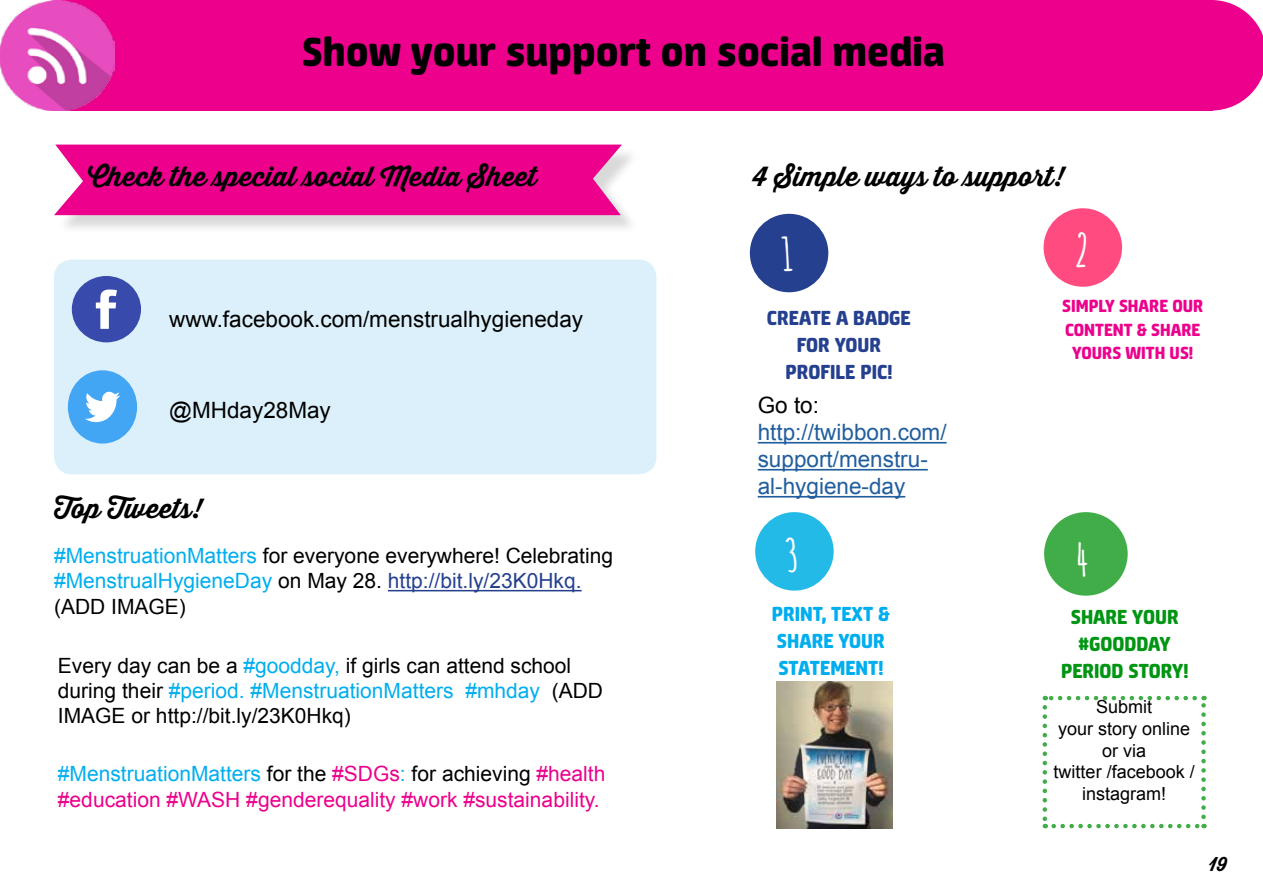
<style>
.page{position:relative;width:1263px;height:893px;background:#fff}
.page>*{position:absolute;margin:0;border:0;box-sizing:border-box;transform-origin:0 0}
.t1{font:800 45px "Neuron";color:#000}
.t2{font:700 45px "Amatic SC";color:#fff}
.t3{font:700 27px "Thirsty Script";color:#000}
.t4{font:22.5px "Arial";color:#000}
.t5{font:22.5px/27px "Arial";color:#215e9e}
.t6{font:800 22.5px/27px "Neuron";color:#25408f;text-align:center}
.t7{font:800 22.5px/27px "Neuron";color:#00aeef}
.t8{font:800 22.5px/27px "Neuron";color:#009512;text-align:center}
.t9{font:21px/25.2px "Arial";color:#000}
.t10{font:21px/25.2px "Arial";color:#ec008c}
.t11{font:800 19.5px/23.4px "Neuron";color:#ec008c;text-align:center}
.t12{font:700 19.5px "Thirsty Script";color:#000}
.t13{font:18px/21.6px "Arial";color:#000;text-align:center}
.s1{color:#00aeef}
.s2{color:#25408f}
.s3{color:#000}
</style>
<div class="page">
<div style="left:59px;top:0;width:1154px;height:111px;background:#ec008c"></div>
<div style="left:54px;top:260px;width:602px;height:214px;background:#dbf0fa;border-radius:18px"></div>
<svg style="left:1213px;top:0;width:50px;height:111px"></svg>
<div style="left:58px;top:147px;width:581px;height:87px;background:#ccc;opacity:.75"></div>
<div style="left:54px;top:145px;width:568px;height:70px;background:#ec008c"></div>
<div style="left:750px;top:214px;width:78px;height:78px;background:#25408f;border-radius:50%"></div>
<div style="left:1043px;top:208px;width:79px;height:79px;background:#ff4b7f;border-radius:50%"></div>
<div style="left:755px;top:512px;width:79px;height:79px;background:#23bae8;border-radius:50%"></div>
<div style="left:1044px;top:512px;width:84px;height:84px;background:#41ad49;border-radius:50%"></div>
<hr style="left:388px;top:590px;width:194px;height:1px;background:#25408f">
<svg style="left:72px;top:276px;width:69px;height:66px"></svg>
<svg style="left:68px;top:370px;width:69px;height:74px"></svg>
<hr style="left:758px;top:442px;width:188px;height:2px;background:#215e9e">
<hr style="left:758px;top:469px;width:170px;height:2px;background:#215e9e">
<hr style="left:758px;top:496px;width:147px;height:2px;background:#215e9e">
<img style="left:777px;top:681px;width:115px;height:147px">
<svg style="left:1042px;top:707px;width:5px;height:121px"></svg>
<svg style="left:1054px;top:824px;width:150px;height:4px"></svg>
<svg style="left:1201px;top:696px;width:5px;height:121px"></svg>
<svg style="left:1045px;top:696px;width:150px;height:4px"></svg>
<img style="left:0;top:0;width:114px;height:111px">
<h1 class="t1" style="left:302px;top:25px;width:644px">Show your support on social media</h1>
<p class="t3" style="left:88px;top:156px;width:450px">Check the special social Media Sheet</p>
<p class="t4" style="left:169px;top:304px;width:415px">www.facebook.com/menstrualhygieneday</p>
<p class="t3" style="left:753px;top:156px;width:313px">4 Simple ways to support!</p>
<h1 class="t2" style="left:780px;top:223px;width:15px">1</h1>
<h1 class="t2" style="left:1075px;top:219px;width:14px">2</h1>
<p class="t6" style="left:767px;top:304px;width:145px">CREATE A BADGE<br>FOR YOUR<br>PROFILE PIC!</p>
<p class="t11" style="left:1062px;top:294px;width:143px">SIMPLY SHARE OUR<br>CONTENT &amp; SHARE<br>YOURS WITH US!</p>
<p class="t4" style="left:169px;top:395px;width:163px">@MHday28May</p>
<p class="t4" style="left:758px;top:391px;width:63px">Go to:</p>
<p class="t5" style="left:758px;top:419px;width:190px">http://twibbon.com/ support/menstru&shy;al-hygiene-day</p>
<p class="t3" style="left:54px;top:488px;width:149px">Top Tweets!</p>
<p class="t9" style="left:54px;top:543px;width:561px"><span class="s1">#MenstruationMatters</span> for everyone everywhere! Celebrating <span class="s1">#MenstrualHygieneDay</span> on May 28. <span class="s2">http://bit.ly/23K0Hkq. </span>(ADD IMAGE)</p>
<p class="t9" style="left:58px;top:653px;width:547px">Every day can be a <span class="s1">#goodday,</span> if girls can attend school during their <span class="s1">#period. #MenstruationMatters #mhday</span> (ADD<br>IMAGE or http://bit.ly/23K0Hkq)</p>
<p class="t10" style="left:58px;top:762px;width:549px"><span class="s1">#MenstruationMatters</span> <span class="s3">for the</span> #SDGs<span class="s1">:</span> <span class="s3">for achieving</span> #health #education #WASH #genderequality #work #sustainability.</p>
<h1 class="t2" style="left:785px;top:523px;width:15px">3</h1>
<h1 class="t2" style="left:1076px;top:527px;width:14px">4</h1>
<p class="t7" style="left:772px;top:600px;width:119px">PRINT, TEXT &amp;<br>SHARE YOUR<br>STATEMENT!</p>
<p class="t8" style="left:1061px;top:603px;width:129px">SHARE YOUR #GOODDAY<br>PERIOD STORY!</p>
<p class="t13" style="left:1054px;top:696px;width:143px">Submit<br>your story online or via<br>twitter /facebook / instagram!</p>
<p class="t12" style="left:1209px;top:850px;width:20px">19</p>
</div>
